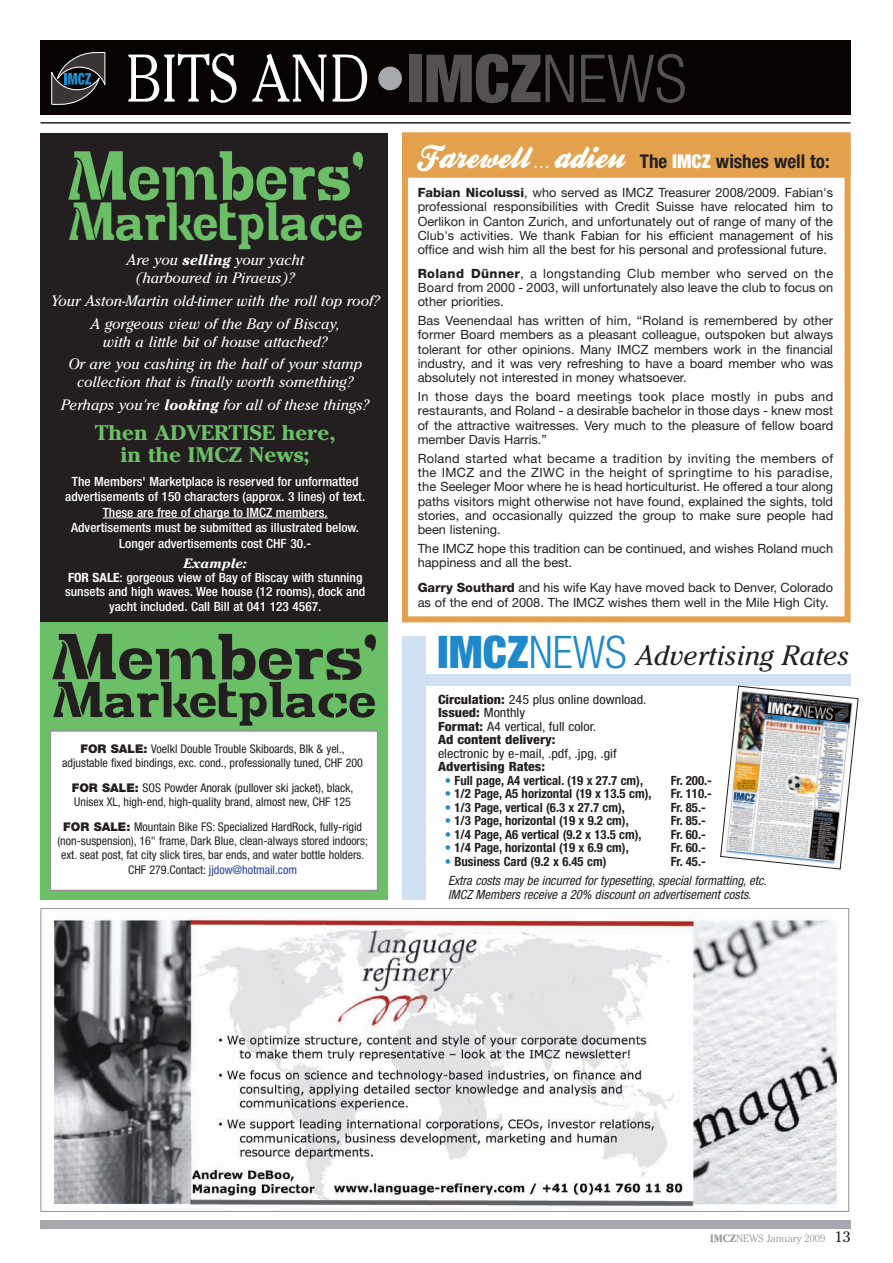
<style>
.page{position:relative;width:893px;height:1263px;background:#fff}
.page>*{position:absolute;margin:0;border:0;box-sizing:border-box;transform-origin:0 0}
.t1{font:300 66.9px "Cheltenham";color:#fff;scale:.87 1}
.t2{font:60px "Cute Crate Display S Si";color:#6bc067}
.t3{font:56.1px "Cute Crate Display S Si";color:#231f20;scale:1.18 1}
.t4{font:46.5px "Cute Crate Display S Si";color:#6bc067}
.t5{font:900 condensed 45px "Helvetica Neue";color:#1d8acb}
.t6{font:43.5px "Cute Crate Display S Si";color:#231f20;scale:1.18 1}
.t7{font:italic 27.75px "Cheltenham";color:#231f20}
.t8{font:700 21px/22.5px "Cheltenham";color:#6bc067;text-align:center;scale:1.05 1}
.t9{font:700 condensed 19.05px "Helvetica Neue";color:#231f20}
.t10{font:italic 15px/22.6px "Cheltenham";color:#fff;text-align:center}
.t11{font:italic 700 13.5px "Cheltenham";color:#fff;scale:1.05 1}
.t12{font:12.75px/14.2px "Helvetica Neue";color:#231f20;text-align:justify}
.t13{font:500 condensed 12.75px/15.5px "Helvetica Neue";color:#fff;text-align:center;scale:1.05 1}
.t14{font:700 condensed 12.75px "Helvetica Neue";color:#231f20}
.t15{font:condensed 12.75px/13.5px "Helvetica Neue";color:#231f20;scale:1.1 1}
.t16{font:italic condensed 12.75px/14.7px "Helvetica Neue";color:#231f20}
.t17{font:800 condensed 12.75px "Helvetica Neue";color:#231f20;scale:1.1 1}
.t18{font:condensed 12px/14.2px "Helvetica Neue";color:#231f20;text-align:center}
.t19{font:300 10.5px "Cheltenham";color:#939598}
.s1{font-family:"Helvetica Neue";font-weight:900;font-stretch:condensed;font-size:66.3px;color:#a8a9ad}
.s2{font-family:"Helvetica Neue";font-weight:900;font-stretch:condensed;font-size:66.3px;color:#545151}
.s3{font-family:"Helvetica Neue";font-stretch:condensed;font-size:66.3px;color:#545151}
.s4{font-weight:700}
.s5{font-weight:900;font-stretch:normal}
.s6{color:#224099}
.s7{font-family:"Ballpark Weiner";font-weight:400;font-stretch:normal;font-size:33.15px;color:#fff}
.s8{font-weight:400;font-stretch:normal;font-size:17.4px;color:#fff}
.s9{font-weight:900;color:#fff}
.s10{font-weight:800}
.s11{font-weight:300}
.s12{color:#1d8acb}
.s13{font-weight:400;font-size:15px;color:#231f20}
</style>
<div class="page">
<div style="left:40px;top:615px;width:348px;height:284px;background:#6bc067"></div>
<img style="left:54px;top:916px;width:783px;height:291px">
<div style="left:423px;top:675px;width:427px;height:11px;background:#d1e0f2"></div>
<div style="left:40px;top:1220px;width:810px;height:8px;background:#a8a9ad"></div>
<div style="left:40px;top:41px;width:810px;height:74px;background:#080302"></div>
<svg style="left:51px;top:52px;width:54px;height:53px"></svg>
<hr style="left:40px;top:122px;width:810px;height:2px;background:#231f20">
<div style="left:40px;top:133px;width:348px;height:488px;background:#231f20"></div>
<hr style="left:103px;top:518px;width:44px;height:1px;background:#fff">
<svg style="left:147px;top:518px;width:18px;height:1px"></svg>
<hr style="left:165px;top:518px;width:35px;height:1px;background:#fff">
<svg style="left:200px;top:518px;width:17px;height:1px"></svg>
<hr style="left:217px;top:518px;width:111px;height:1px;background:#fff">
<div style="left:402px;top:636px;width:23px;height:263px;background:#d1e0f2"></div>
<div style="left:402px;top:138px;width:448px;height:484px;border:6px solid #e3a14d"></div>
<div style="left:405px;top:135px;width:443px;height:40px;background:#e3a14d"></div>
<div style="left:402px;top:132px;width:448px;height:46px;border:6px solid #e3a14d"></div>
<div style="left:50px;top:731px;width:328px;height:159px;background:#fff"></div>
<div style="left:50px;top:730px;width:328px;height:161px;border:2px solid #939598"></div>
<img style="left:720px;top:685px;width:139px;height:185px">
<h1 class="t1" style="left:126px;top:52px;width:646px">BITS AND <span class="s1">•</span><span class="s2">IMCZ</span><span class="s3">NEWS</span></h1>
<h2 class="t2" style="left:66px;top:152px;width:300px">Members'</h2>
<h3 class="t4" style="left:67px;top:203px;width:297px">Marketplace</h3>
<p class="t10" style="left:126px;top:252px;width:179px;line-height:18px">Are you <span class="s4">selling</span> your yacht (harboured in Piraeus)?</p>
<p class="t10" style="left:51px;top:291px;width:331px">Your Aston-Martin old-timer with the roll top roof?<br>A gorgeous view of the Bay of Biscay,</p>
<p class="t10" style="left:68px;top:332px;width:295px">with a little bit of house attached?<br>Or are you cashing in the half of your stamp</p>
<p class="t10" style="left:61px;top:372px;width:310px">collection that is finally worth something?<br>Perhaps you're <span class="s4">looking</span> for all of these things?</p>
<h3 class="t8" style="left:95px;top:423px;width:231px">Then ADVERTISE here, in the IMCZ News;</h3>
<p class="t13" style="left:65px;top:475px;width:287px">The Members' Marketplace is reserved for unformatted advertisements of 150 characters (approx. 3 lines) of text.<br>These are free of charge to IMCZ members.<br>Advertisements must be submitted as illustrated below.<br>Longer advertisements cost CHF 30.-</p>
<p class="t11" style="left:183px;top:558px;width:62px">Example:</p>
<p class="t13" style="left:65px;top:571px;width:287px;line-height:14.2px"><span class="s4">FOR SALE</span>: gorgeous view of Bay of Biscay with stunning sunsets and high waves. Wee house (12 rooms), dock and yacht included. Call Bill at 041 123 4567.</p>
<h3 class="t3" style="left:50px;top:634px;width:279px">Members'</h3>
<h3 class="t6" style="left:51px;top:682px;width:277px">Marketplace</h3>
<p class="t18" style="left:62px;top:742px;width:302px"><span class="s5">FOR SALE:</span> Voelkl Double Trouble Skiboards, Blk &amp; yel., adjustable fixed bindings, exc. cond., professionally tuned, CHF 200</p>
<p class="t18" style="left:72px;top:781px;width:283px;text-align:left"><span class="s5">FOR SALE:</span> SOS Powder Anorak (pullover ski jacket), black,<br>Unisex XL, high-end, high-quality brand, almost new, CHF 125</p>
<p class="t18" style="left:57px;top:820px;width:312px"><span class="s5">FOR SALE:</span> Mountain Bike FS: Specialized HardRock, fully-rigid (non-suspension), 16" frame, Dark Blue, clean-always stored indoors; ext. seat post, fat city slick tires, bar ends, and water bottle holders.<br>CHF 279.Contact: <span class="s6">jjdow@hotmail.com</span></p>
<h3 class="t9" style="left:417px;top:155px;width:414px"><span class="s7">Farewell</span> <span class="s8">…</span> <span class="s7">adieu</span> The <span class="s9">IMCZ</span> wishes well to:</h3>
<p class="t12" style="left:418px;top:187px;width:417px"><span class="s10">Fabian Nicolussi</span>, who served as IMCZ Treasurer 2008/2009. Fabian's professional responsibilities with Credit Suisse have relocated him to Oerlikon in Canton Zurich, and unfortunately out of range of many of the Club's activities. We thank Fabian for his efficient management of his office and wish him all the best for his personal and professional future.</p>
<p class="t12" style="left:418px;top:267px;width:417px"><span class="s10">Roland Dünner</span>, a longstanding Club member who served on the Board from 2000 - 2003, will unfortunately also leave the club to focus on other priorities.</p>
<p class="t12" style="left:418px;top:315px;width:417px">Bas Veenendaal has written of him, “Roland is remembered by other former Board members as a pleasant colleague, outspoken but always tolerant for other opinions. Many IMCZ members work in the financial industry, and it was very refreshing to have a board member who was absolutely not interested in money whatsoever.</p>
<p class="t12" style="left:418px;top:391px;width:417px">In those days the board meetings took place mostly in pubs and restaurants, and Roland - a desirable bachelor in those days - knew most of the attractive waitresses. Very much to the pleasure of fellow board member Davis Harris.”</p>
<p class="t12" style="left:418px;top:452px;width:417px">Roland started what became a tradition by inviting the members of the IMCZ and the ZIWC in the height of springtime to his paradise, the Seeleger Moor where he is head horticulturist. He offered a tour along paths visitors might otherwise not have found, explained the sights, told stories, and occasionally quizzed the group to make sure people had been listening.</p>
<p class="t12" style="left:418px;top:543px;width:417px">The IMCZ hope this tradition can be continued, and wishes Roland much happiness and all the best.</p>
<p class="t12" style="left:418px;top:582px;width:417px"><span class="s10">Garry Southard</span> and his wife Kay have moved back to Denver, Colorado as of the end of 2008. The IMCZ wishes them well in the Mile High City.</p>
<h3 class="t5" style="left:437px;top:635px;width:191px">IMCZ<span class="s11">NEWS</span></h3>
<h3 class="t7" style="left:636px;top:645px;width:215px">Advertising Rates</h3>
<p class="t15" style="left:438px;top:693px;width:191px"><span class="s10">Circulation:</span> 245 plus online download.<br><span class="s10">Issued:</span> Monthly<br><span class="s10">Format:</span> A4 vertical, full color.<br><span class="s10">Ad content delivery:</span></p>
<p class="t15" style="left:438px;top:747px;width:164px">electronic by e-mail, .pdf, .jpg, .gif</p>
<p class="t17" style="left:438px;top:762px;width:99px">Advertising Rates:</p>
<p class="t14" style="left:445px;top:775px;width:200px"><span class="s12">•</span> Full page, A4 vertical. (19 x 27.7 cm),</p>
<p class="t14" style="left:671px;top:775px;width:43px">Fr. 200.-</p>
<p class="t14" style="left:445px;top:789px;width:208px"><span class="s12">•</span> 1/2 Page, A5 horizontal (19 x 13.5 cm),</p>
<p class="t14" style="left:671px;top:789px;width:43px">Fr. 110.-</p>
<p class="t14" style="left:445px;top:802px;width:182px"><span class="s12">•</span> 1/3 Page, vertical (6.3 x 27.7 cm),</p>
<p class="t14" style="left:671px;top:802px;width:37px">Fr. 85.-</p>
<p class="t14" style="left:445px;top:816px;width:186px"><span class="s12">•</span> 1/3 Page, horizontal (19 x 9.2 cm),</p>
<p class="t14" style="left:671px;top:816px;width:37px">Fr. 85.-</p>
<p class="t14" style="left:445px;top:829px;width:198px"><span class="s12">•</span> 1/4 Page, A6 vertical (9.2 x 13.5 cm),</p>
<p class="t14" style="left:671px;top:829px;width:37px">Fr. 60.-</p>
<p class="t14" style="left:445px;top:843px;width:186px"><span class="s12">•</span> 1/4 Page, horizontal (19 x 6.9 cm),</p>
<p class="t14" style="left:671px;top:843px;width:37px">Fr. 60.-</p>
<p class="t14" style="left:445px;top:856px;width:163px"><span class="s12">•</span> Business Card (9.2 x 6.45 cm)</p>
<p class="t14" style="left:671px;top:856px;width:37px">Fr. 45.-</p>
<p class="t16" style="left:448px;top:874px;width:320px">Extra costs may be incurred for typesetting, special formatting, etc.<br>IMCZ Members receive a 20% discount on advertisement costs.</p>
<p class="t19" style="left:710px;top:1234px;width:142px"><span class="s4">IMCZ</span>NEWS January 2009 <span class="s13">13</span></p>
</div>
